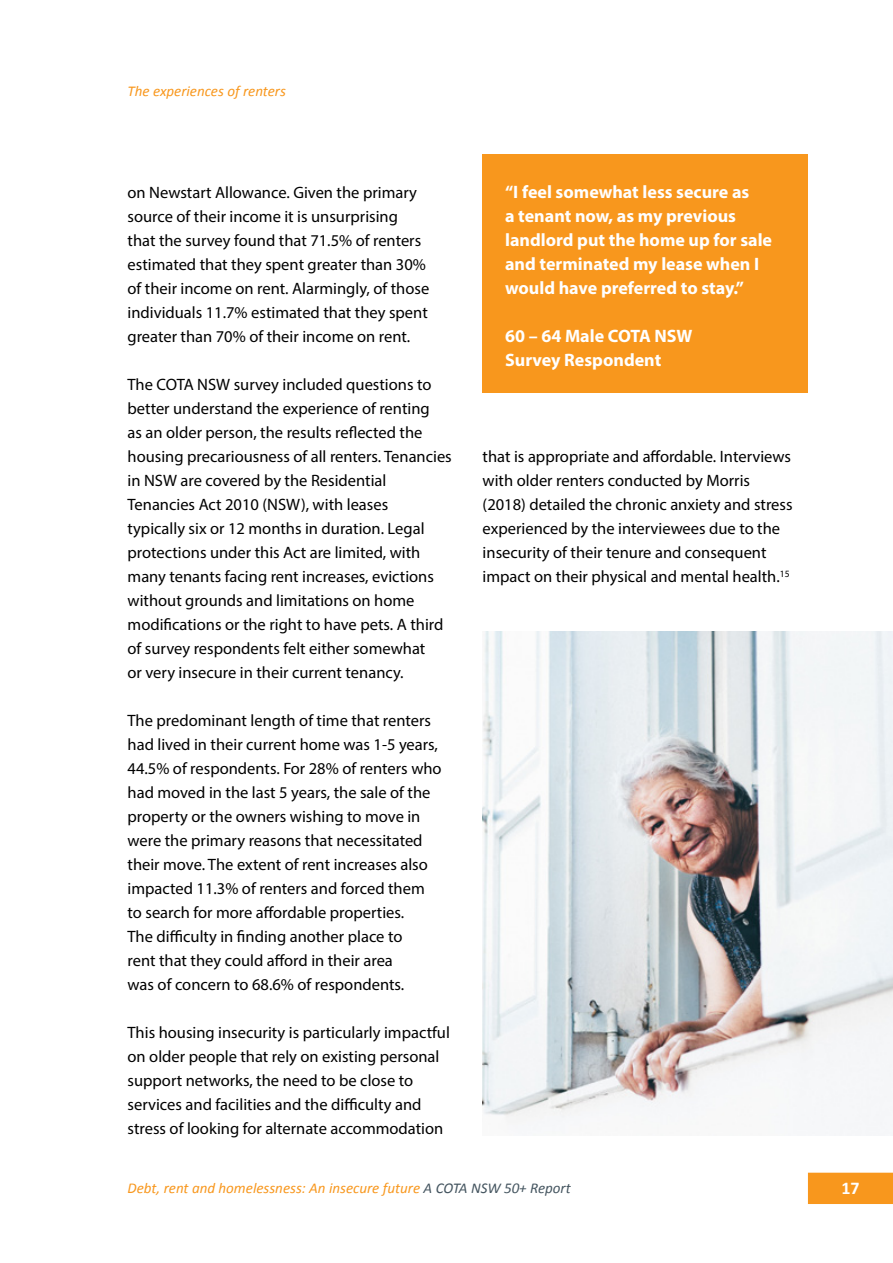
<style>
.page{position:relative;width:893px;height:1263px;background:#fff}
.page>*{position:absolute;margin:0;border:0;box-sizing:border-box;transform-origin:0 0}
.t1{font:700 18px/24px "Myriad Pro";color:#fff}
.t2{font:700 18px "Calibri";color:#fff}
.t3{font:16.5px/24px "Myriad Pro";color:#000}
.t4{font:italic 15px "Calibri";color:#f8971d}
.s1{color:#455560}
</style>
<div class="page">
<div style="left:808px;top:1173px;width:85px;height:31px;background:#f8971d"></div>
<img style="left:483px;top:631px;width:410px;height:494px">
<div style="left:483px;top:154px;width:325px;height:238px;background:#f8971d"></div>
<p class="t4" style="left:128px;top:81px;width:160px">The experiences of renters</p>
<p class="t3" style="left:128px;top:180px;width:303px">on Newstart Allowance. Given the primary source of their income it is unsurprising that the survey found that 71.5% of renters estimated that they spent greater than 30% of their income on rent. Alarmingly, of those individuals 11.7% estimated that they spent greater than 70% of their income on rent.</p>
<p class="t3" style="left:128px;top:372px;width:326px">The COTA NSW survey included questions to better understand the experience of renting<br>as an older person, the results reflected the housing precariousness of all renters. Tenancies in NSW are covered by the Residential Tenancies Act 2010 (NSW), with leases<br>typically six or 12 months in duration. Legal protections under this Act are limited, with many tenants facing rent increases, evictions without grounds and limitations on home modifications or the right to have pets. A third of survey respondents felt either somewhat<br>or very insecure in their current tenancy.</p>
<p class="t3" style="left:128px;top:708px;width:316px">The predominant length of time that renters had lived in their current home was 1-5 years, 44.5% of respondents. For 28% of renters who had moved in the last 5 years, the sale of the property or the owners wishing to move in were the primary reasons that necessitated their move. The extent of rent increases also impacted 11.3% of renters and forced them to search for more affordable properties.<br>The difficulty in finding another place to<br>rent that they could afford in their area<br>was of concern to 68.6% of respondents.</p>
<p class="t3" style="left:128px;top:1020px;width:324px">This housing insecurity is particularly impactful on older people that rely on existing personal support networks, the need to be close to services and facilities and the difficulty and stress of looking for alternate accommodation</p>
<p class="t1" style="left:505px;top:179px;width:268px">“I feel somewhat less secure as<br>a tenant now, as my previous landlord put the home up for sale and terminated my lease when I would have preferred to stay.”</p>
<p class="t1" style="left:505px;top:323px;width:189px">60 – 64 Male COTA NSW<br>Survey Respondent</p>
<p class="t3" style="left:483px;top:444px;width:311px">that is appropriate and affordable. Interviews with older renters conducted by Morris (2018) detailed the chronic anxiety and stress experienced by the interviewees due to the insecurity of their tenure and consequent impact on their physical and mental health.<sup>15</sup></p>
<p class="t4" style="left:128px;top:1178px;width:445px">Debt, rent and homelessness: An insecure future <span class="s1">A COTA NSW 50+ Report</span></p>
<p class="t2" style="left:841px;top:1177px;width:20px">17</p>
</div>
